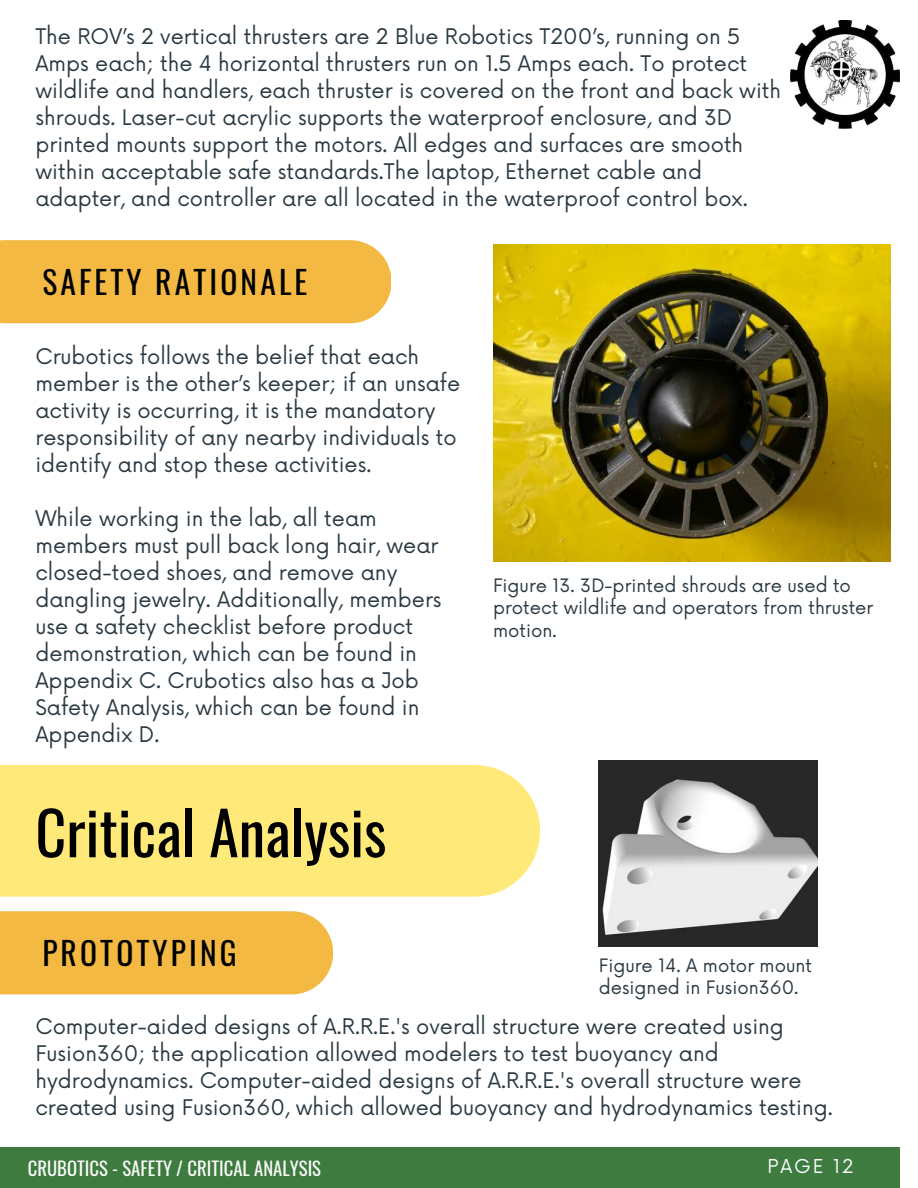
<style>
.page{position:relative;width:918px;height:1188px;background:#fff}
.page>*{position:absolute;margin:0;border:0;box-sizing:border-box;transform-origin:0 0}
.t1{font:60px "Oswald";color:#000}
.t2{font:31.5px "Oswald";letter-spacing:.1em;color:#000}
.t3{font:21px/27px "Now";color:#2a3942}
.t4{font:18.75px "Oswald";color:#fafafa}
.t5{font:18.75px "Now";letter-spacing:.1em;color:#fafafa}
.t6{font:18px/22.5px "Now";color:#2a3942}
</style>
<div class="page">
<div style="left:0;top:1148px;width:900px;height:40px;background:#3d7b3e"></div>
<img style="left:791px;top:20px;width:109px;height:108px">
<img style="left:493px;top:244px;width:397px;height:318px">
<div style="left:0;top:765px;width:540px;height:132px;background:#ffea79"></div>
<div style="left:0;top:911px;width:333px;height:83px;background:#f3b942"></div>
<img style="left:599px;top:761px;width:218px;height:186px">
<div style="left:0;top:240px;width:391px;height:83px;background:#f3b942"></div>
<p class="t3" style="left:35px;top:24px;width:747px">The ROV’s 2 vertical thrusters are 2 Blue Robotics T200’s, running on 5<br>Amps each; the 4 horizontal thrusters run on 1.5 Amps each. To protect wildlife and handlers, each thruster is covered on the front and back with shrouds. Laser-cut acrylic supports the waterproof enclosure, and 3D printed mounts support the motors. All edges and surfaces are smooth within acceptable safe standards.The laptop, Ethernet cable and adapter, and controller are all located in the waterproof control box.</p>
<h2 class="t2" style="left:42px;top:257px;width:267px">SAFETY RATIONALE</h2>
<p class="t3" style="left:35px;top:344px;width:426px">Crubotics follows the belief that each member is the other’s keeper; if an unsafe activity is occurring, it is the mandatory responsibility of any nearby individuals to identify and stop these activities.</p>
<p class="t3" style="left:35px;top:506px;width:408px">While working in the lab, all team members must pull back long hair, wear closed-toed shoes, and remove any dangling jewelry. Additionally, members use a safety checklist before product demonstration, which can be found in Appendix C. Crubotics also has a Job Safety Analysis, which can be found in Appendix D.</p>
<h1 class="t1" style="left:35px;top:786px;width:353px">Critical Analysis</h1>
<h2 class="t2" style="left:42px;top:928px;width:196px">PROTOTYPING</h2>
<p class="t6" style="left:493px;top:575px;width:382px">Figure 13. 3D-printed shrouds are used to protect wildlife and operators from thruster motion.</p>
<p class="t6" style="left:599px;top:955px;width:215px">Figure 14. A motor mount designed in Fusion360.</p>
<p class="t3" style="left:35px;top:1014px;width:799px">Computer-aided designs of A.R.R.E.'s overall structure were created using Fusion360; the application allowed modelers to test buoyancy and hydrodynamics. Computer-aided designs of A.R.R.E.'s overall structure were created using Fusion360, which allowed buoyancy and hydrodynamics testing.</p>
<p class="t4" style="left:28px;top:1154px;width:295px">CRUBOTICS - SAFETY / CRITICAL ANALYSIS</p>
<p class="t5" style="left:768px;top:1155px;width:87px">PAGE 12</p>
</div>
